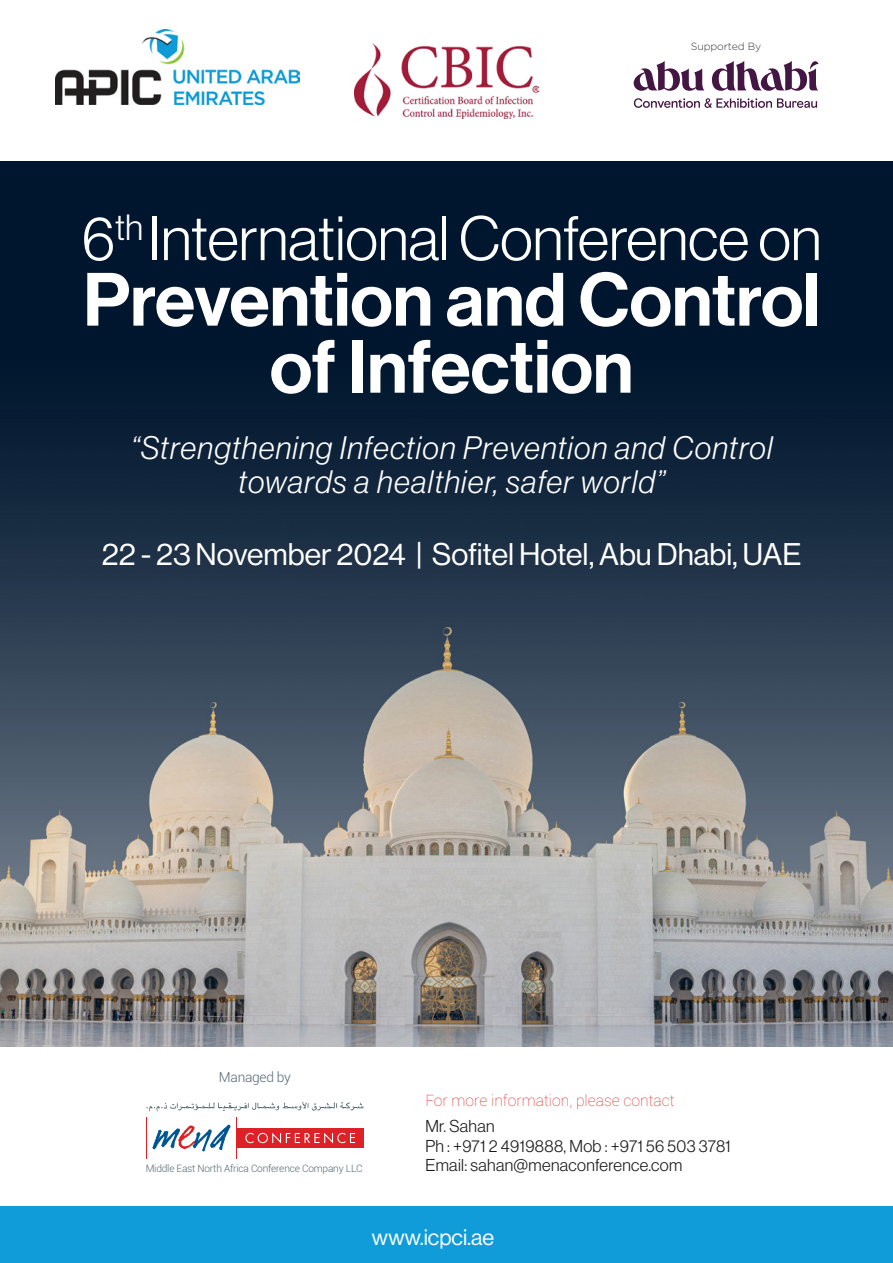
<style>
.page{position:relative;width:893px;height:1263px;background:#fff}
.page>*{position:absolute;margin:0;border:0;box-sizing:border-box;transform-origin:0 0}
.t1{font:73.8px/67.1px "Neue Haas Display Mediu";color:#fff;text-align:center}
.t2{font:300 61.2px "Neue Haas Display";color:#fff}
.t3{font:italic 300 31.8px/33.8px "Neue Haas Display";letter-spacing:.04em;color:#fff;text-align:center}
.t4{font:30.6px "Neue Haas Display";color:#fff}
.t5{font:22.05px "Neue Haas Display";color:#fff}
.t6{font:300 16.8px/19.5px "Neue Haas Display";letter-spacing:.02em;color:#191919}
.t7{font:100 15.75px "Roboto";color:#dc2227}
.t8{font:300 13.8px "Roboto";letter-spacing:-.02em;color:#556770}
.t9{font:300 10.5px "Gotham";letter-spacing:-.01em;color:#383838}
.t10{font:300 10.2px "Roboto";letter-spacing:-.02em;color:#556770}
</style>
<div class="page">
<img style="left:0;top:161px;width:893px;height:886px">
<img style="left:56px;top:30px;width:243px;height:75px">
<svg style="left:634px;top:61px;width:185px;height:30px"></svg>
<svg style="left:634px;top:98px;width:183px;height:10px"></svg>
<div style="left:0;top:1206px;width:893px;height:57px;background:#0f9cd8"></div>
<img style="left:354px;top:44px;width:185px;height:74px">
<svg style="left:152px;top:1125px;width:78px;height:26px"></svg>
<div style="left:237px;top:1128px;width:127px;height:19px;background:#dc2227"></div>
<svg style="left:245px;top:1132px;width:110px;height:11px"></svg>
<hr style="left:237px;top:1117px;width:1px;height:42px;background:#dc2227">
<hr style="left:146px;top:1117px;width:1px;height:42px;background:#dc2227">
<svg style="left:146px;top:1102px;width:217px;height:10px"></svg>
<p class="t9" style="left:691px;top:40px;width:72px">Supported By</p>
<h2 class="t2" style="left:82px;top:204px;width:741px">6<sup>th</sup> International Conference on</h2>
<h1 class="t1" style="left:83px;top:267px;width:738px">Prevention and Control of Infection</h1>
<p class="t3" style="left:131px;top:431px;width:643px">“Strengthening Infection Prevention and Control towards a healthier, safer world”</p>
<p class="t4" style="left:102px;top:537px;width:701px">22 - 23 November 2024 | Sofitel Hotel, Abu Dhabi, UAE</p>
<p class="t8" style="left:219px;top:1067px;width:73px">Managed by</p>
<p class="t10" style="left:146px;top:1161px;width:218px">Middle East North Africa Conference Company LLC</p>
<p class="t7" style="left:425px;top:1089px;width:251px">For more information, please contact</p>
<p class="t6" style="left:425px;top:1116px;width:307px">Mr. Sahan<br>Ph : +971 2 4919888, Mob : +971 56 503 3781<br>Email: sahan@menaconference.com</p>
<p class="t5" style="left:372px;top:1225px;width:124px">www.icpci.ae</p>
</div>
